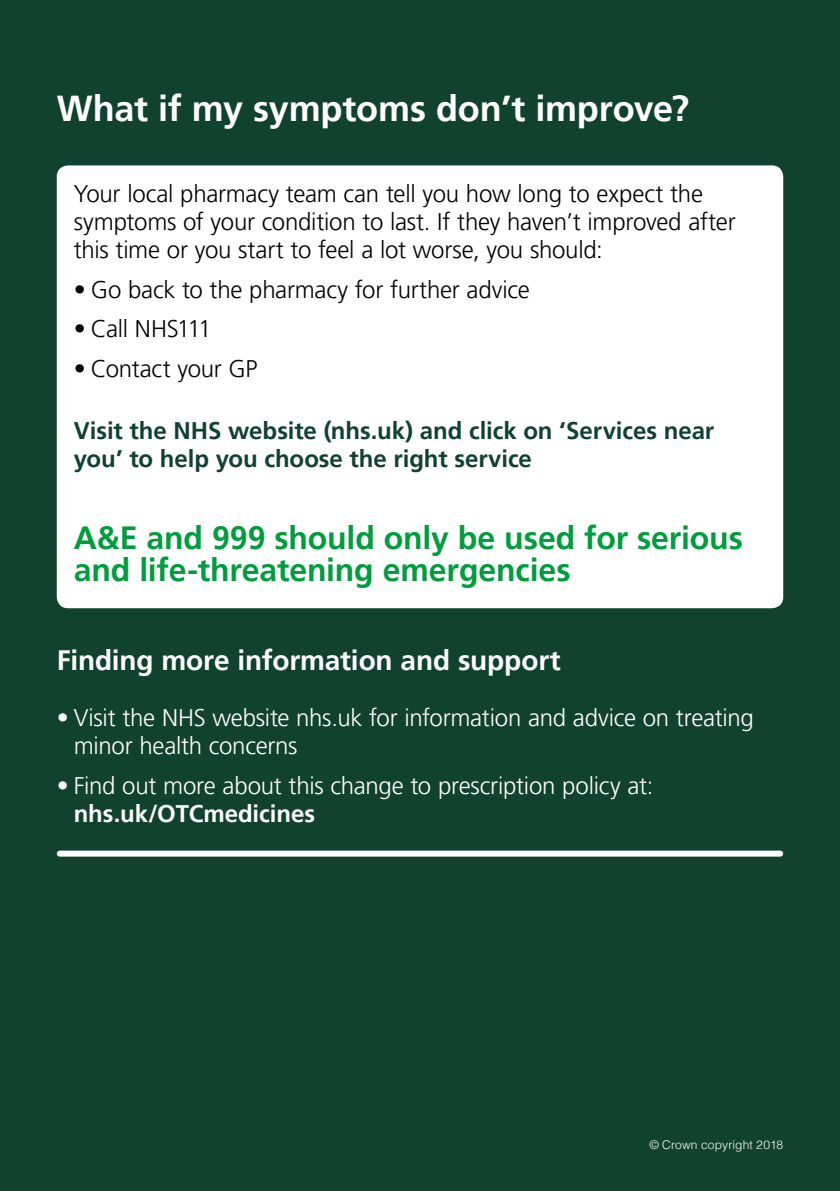
<style>
.page{position:relative;width:840px;height:1191px;background:#fff}
.page>*{position:absolute;margin:0;border:0;box-sizing:border-box;transform-origin:0 0}
.t1{font:700 36px "Frutiger LT Pro";letter-spacing:-.005em;color:#fff}
.t2{font:700 32px/32px "Frutiger LT Pro";letter-spacing:-.005em;color:#009d3d}
.t3{font:700 28px "Frutiger LT Pro";letter-spacing:-.005em;color:#fff}
.t4{font:300 24px/28px "Frutiger LT Pro";letter-spacing:-.01em;color:#000}
.t5{font:300 24px/28px "Frutiger LT Pro";letter-spacing:-.01em;color:#fff}
.t6{font:700 24px/28px "Frutiger LT Pro";letter-spacing:-.005em;color:#11422f}
.t7{font:700 24px "Frutiger LT Pro";letter-spacing:-.005em;color:#fff}
.t8{font:300 12px "Helvetica";letter-spacing:.01em;color:#fff}
</style>
<div class="page">
<div style="left:0;top:0;width:839px;height:1191px;background:#11422f"></div>
<div style="left:60px;top:850px;width:719px;height:6px;background:#fff"></div>
<div style="left:57px;top:165px;width:725px;height:443px;background:#fff;border-radius:11px"></div>
<h1 class="t1" style="left:57px;top:87px;width:633px">What if my symptoms don’t improve?</h1>
<p class="t4" style="left:74px;top:180px;width:663px">Your local pharmacy team can tell you how long to expect the symptoms of your condition to last. If they haven’t improved after this time or you start to feel a lot worse, you should:</p>
<p class="t4" style="left:74px;top:276px;width:457px">• Go back to the pharmacy for further advice</p>
<p class="t4" style="left:74px;top:315px;width:139px">• Call NHS111</p>
<p class="t4" style="left:74px;top:354px;width:185px">• Contact your GP</p>
<p class="t6" style="left:74px;top:416px;width:641px">Visit the NHS website (nhs.uk) and click on ‘Services near you’ to help you choose the right service</p>
<h2 class="t2" style="left:74px;top:522px;width:670px">A&amp;E and 999 should only be used for serious and life-threatening emergencies</h2>
<p class="t3" style="left:57px;top:644px;width:505px">Finding more information and support</p>
<p class="t5" style="left:74px;top:704px;width:681px;text-indent:-17px">• Visit the NHS website nhs.uk for information and advice on treating minor health concerns</p>
<p class="t5" style="left:57px;top:771px;width:597px">• Find out more about this change to prescription policy at:</p>
<p class="t7" style="left:74px;top:799px;width:243px">nhs.uk/OTCmedicines</p>
<p class="t8" style="left:649px;top:1134px;width:135px">© Crown copyright 2018</p>
</div>
